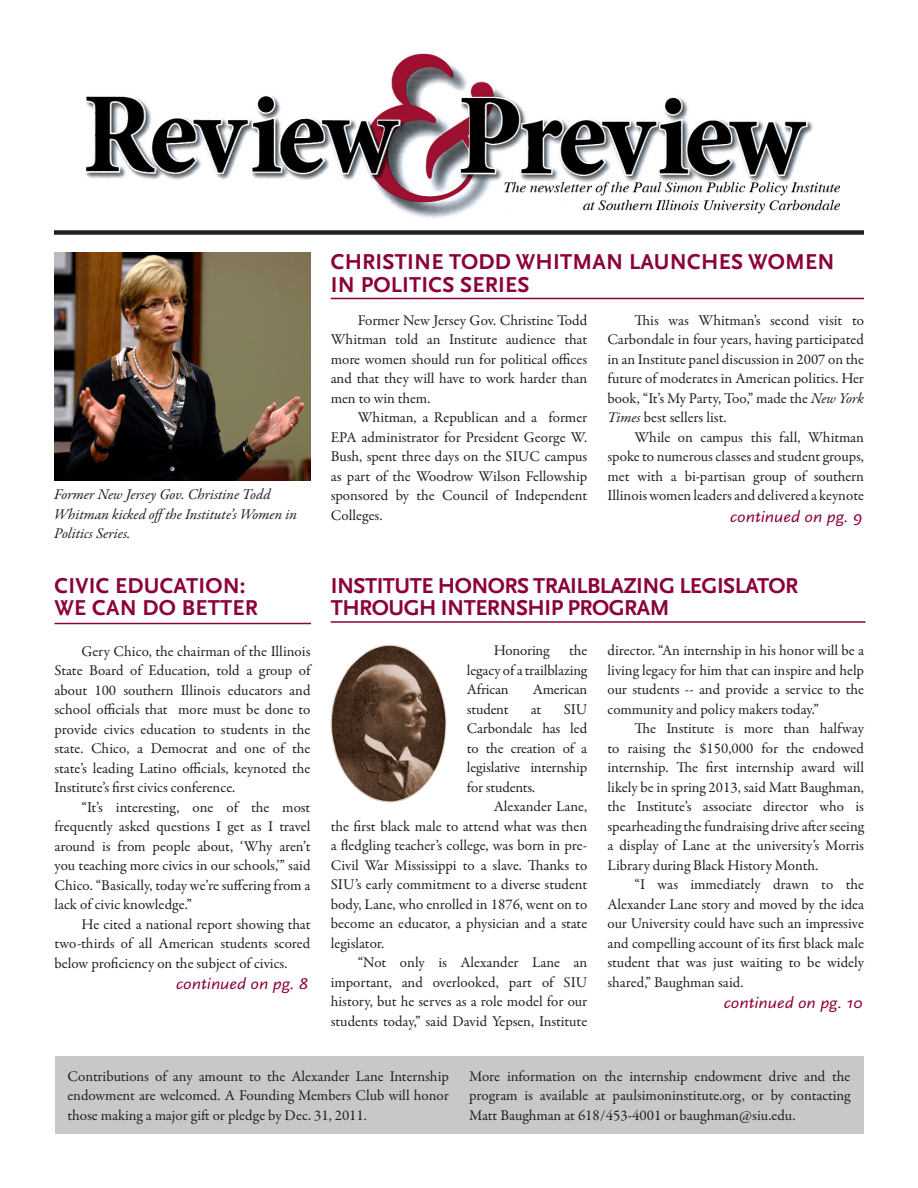
<style>
.page{position:relative;width:918px;height:1188px;background:#fff}
.page>*{position:absolute;margin:0;border:0;box-sizing:border-box;transform-origin:0 0}
.t1{font:700 22.5px/22.5px "Scala Sans OT";letter-spacing:.01em;color:#8b003a}
.t2{font:700 22.5px/22.5px "Scala Sans OT";letter-spacing:-.025em;color:#8b003a}
.t3{font:italic 16.2px "Scala Sans OT";color:#8b003a;scale:1.11 1}
.t4{font:15px/19.5px "Garamond Premr Pro";letter-spacing:-.005em;color:#231f20;text-align:justify}
.t5{font:italic 15px/19.5px "Garamond Premr Pro";letter-spacing:-.005em;color:#231f20}
.s1{font-style:italic}
</style>
<div class="page">
<hr style="left:55px;top:623px;width:256px;height:1px;background:#8b003a">
<div style="left:55px;top:1056px;width:809px;height:78px;background:#c7c8ca"></div>
<div style="left:54px;top:230px;width:810px;height:5px;background:#231f20"></div>
<hr style="left:331px;top:621px;width:535px;height:2px;background:#8b003a">
<hr style="left:331px;top:298px;width:533px;height:1px;background:#8b003a">
<img style="left:54px;top:253px;width:256px;height:227px">
<img style="left:85px;top:53px;width:755px;height:165px">
<img style="left:331px;top:644px;width:116px;height:158px">
<p class="t5" style="left:54px;top:486px;width:244px">Former New Jersey Gov. Christine Todd<br>Whitman kicked offthe Institute’s Women in<br>Politics Series.</p>
<p class="t1" style="left:55px;top:575px;width:193px">CIVIC EDUCATION:</p>
<p class="t1" style="left:55px;top:597px;width:205px">WE CAN DO BETTER</p>
<p class="t4" style="left:55px;top:642px;width:258px;text-indent:27px">Gery Chico, the chairman of the Illinois State Board of Education, told a group of about 100 southern Illinois educators and school officials that more must be done to provide civics education to students in the state. Chico, a Democrat and one of the state’s leading Latino officials, keynoted the Institute’s first civics conference.</p>
<p class="t4" style="left:55px;top:798px;width:258px;text-indent:27px">“It’s interesting, one of the most frequently asked questions I get as I travel around is from people about, ‘Why aren’t you teaching more civics in our schools,’” said Chico. “Basically, today we’re suffering from a lack of civic knowledge.”</p>
<p class="t4" style="left:55px;top:915px;width:257px;text-indent:27px">He cited a national report showing that two-thirds of all American students scored below proficiency on the subject of civics.</p>
<p class="t3" style="left:176px;top:975px;width:120px">continued on pg. 8</p>
<p class="t1" style="left:331px;top:251px;width:505px">CHRISTINE TODD WHITMAN LAUNCHES WOMEN<br>IN POLITICS SERIES</p>
<p class="t4" style="left:331px;top:311px;width:258px;text-indent:27px">Former New Jersey Gov. Christine Todd Whitman told an Institute audience that more women should run for political offices and that they will have to work harder than men to win them.</p>
<p class="t4" style="left:331px;top:408px;width:258px;text-indent:27px">Whitman, a Republican and a former EPA administrator for President George W.<br>Bush, spent three days on the SIUC campus as part of the Woodrow Wilson Fellowship sponsored by the Council of Independent Colleges.</p>
<p class="t4" style="left:608px;top:311px;width:258px;text-indent:27px">This was Whitman’s second visit to Carbondale in four years, having participated in an Institute panel discussion in 2007 on the future of moderates in American politics. Her book, “It’s My Party, Too,” made the <span class="s1">New York Times</span> best sellers list.</p>
<p class="t4" style="left:608px;top:428px;width:258px;text-indent:27px">While on campus this fall, Whitman spoke to numerous classes and student groups, met with a bi-partisan group of southern Illinois women leaders and delivered a keynote</p>
<p class="t3" style="left:730px;top:508px;width:121px">continued on pg. 9</p>
<p class="t2" style="left:331px;top:575px;width:469px">INSTITUTE HONORS TRAILBLAZING LEGISLATOR<br>THROUGH INTERNSHIP PROGRAM</p>
<p class="t4" style="left:467px;top:641px;width:122px;text-indent:102px">the legacy of a trailblazing African</p>
<p class="t4" style="left:494px;top:641px;width:57px">Honoring</p>
<p class="t4" style="left:533px;top:680px;width:56px">American</p>
<p class="t4" style="left:467px;top:700px;width:43px">student</p>
<p class="t4" style="left:531px;top:700px;width:12px">at</p>
<p class="t4" style="left:467px;top:700px;width:122px;text-indent:97px">SIU Carbondale has led to the creation of a legislative internship for students.</p>
<p class="t4" style="left:331px;top:797px;width:258px;text-indent:163px">Alexander Lane, the first black male to attend what was then a fledgling teacher’s college, was born in pre-Civil War Mississippi to a slave. Thanks to SIU’s early commitment to a diverse student body, Lane, who enrolled in 1876, went on to become an educator, a physician and a state legislator.</p>
<p class="t4" style="left:331px;top:953px;width:258px;text-indent:27px">“Not only is Alexander Lane an important, and overlooked, part of SIU history, but he serves as a role model for our students today,” said David Yepsen, Institute</p>
<p class="t4" style="left:608px;top:641px;width:258px">director. “An internship in his honor will be a living legacy for him that can inspire and help our students -- and provide a service to the community and policy makers today.”</p>
<p class="t4" style="left:608px;top:719px;width:258px;text-indent:27px">The Institute is more than halfway to raising the $150,000 for the endowed internship. The first internship award will likely be in spring 2013, said Matt Baughman, the Institute’s associate director who is spearheading the fundraising drive after seeing a display of Lane at the university’s Morris Library during Black History Month.</p>
<p class="t4" style="left:608px;top:875px;width:258px;text-indent:27px">“I was immediately drawn to the Alexander Lane story and moved by the idea our University could have such an impressive and compelling account of its first black male student that was just waiting to be widely shared,” Baughman said.</p>
<p class="t3" style="left:724px;top:994px;width:127px">continued on pg. 10</p>
<p class="t4" style="left:68px;top:1067px;width:383px">Contributions of any amount to the Alexander Lane Internship endowment are welcomed. A Founding Members Club will honor those making a major gift or pledge by Dec. 31, 2011.</p>
<p class="t4" style="left:469px;top:1067px;width:383px">More information on the internship endowment drive and the program is available at paulsimoninstitute.org, or by contacting Matt Baughman at 618/453-4001 or baughman@siu.edu.</p>
</div>
